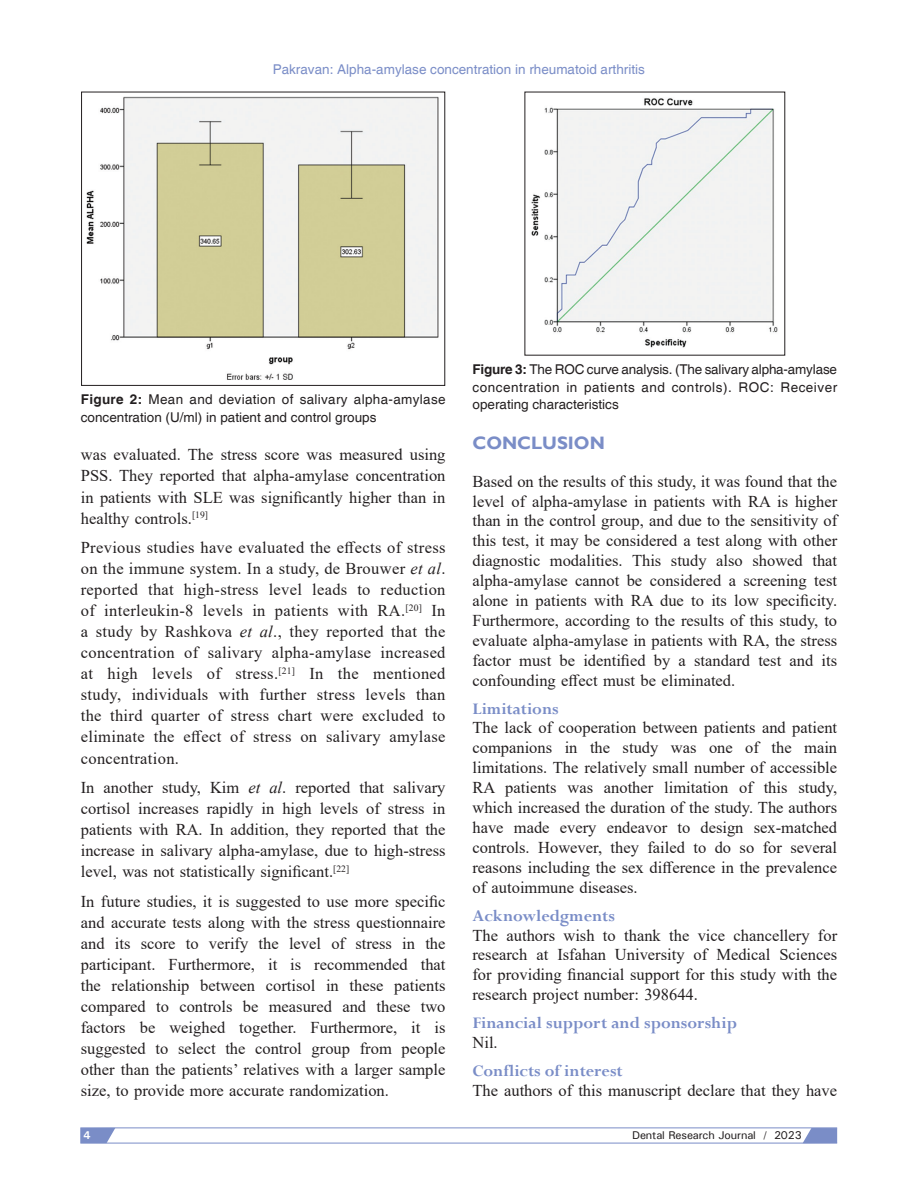
<style>
.page{position:relative;width:918px;height:1188px;background:#fff}
.page>*{position:absolute;margin:0;border:0;box-sizing:border-box;transform-origin:0 0}
.t1{font:700 18px "Perpetua";color:#7a8dc7}
.t2{font:700 18px "Gill Sans";color:#7a8dc7}
.TX{font:16.5px/21px "Times New Roman";color:#231f20;text-align:justify}
.FGC{font:13.5px/17.5px "Helvetica";color:#231f20}
.t3{font:13.5px "Helvetica";color:#7a8dc7}
.t4{font:500 11.25px "Univers";letter-spacing:-.01em;color:#231f20}
.t5{font:700 11.25px "Univers";color:#fff}
.s1{font-weight:700}
.s2{font-style:italic}
</style>
<div class="page">
<svg style="left:80px;top:1128px;width:758px;height:15px"></svg>
<img style="left:86px;top:96px;width:353px;height:284px">
<div style="left:81px;top:92px;width:364px;height:294px;border:1px solid #231f20"></div>
<img style="left:531px;top:98px;width:247px;height:250px">
<p class="t3" style="left:273px;top:61px;width:374px">Pakravan: Alpha‑amylase concentration in rheumatoid arthritis</p>
<p class="FGC" style="left:81px;top:391px;width:366px"><span class="s1">Figure 2:</span> Mean and deviation of salivary alpha‑amylase concentration (U/ml) in patient and control groups</p>
<p class="TX" style="left:81px;top:444px;width:366px">was evaluated. The stress score was measured using PSS. They reported that alpha‑amylase concentration in patients with SLE was significantly higher than in healthy controls.<sup>[19]</sup></p>
<p class="TX" style="left:81px;top:537px;width:366px">Previous studies have evaluated the effects of stress on the immune system. In a study, de Brouwer <span class="s2">et al</span>. reported that high‑stress level leads to reduction of interleukin‑8 levels in patients with RA.<sup>[20]</sup> In a study by Rashkova <span class="s2">et al</span>., they reported that the concentration of salivary alpha‑amylase increased at high levels of stress.<sup>[21]</sup> In the mentioned study, individuals with further stress levels than the third quarter of stress chart were excluded to eliminate the effect of stress on salivary amylase concentration.</p>
<p class="TX" style="left:81px;top:777px;width:366px">In another study, Kim <span class="s2">et al</span>. reported that salivary cortisol increases rapidly in high levels of stress in patients with RA. In addition, they reported that the increase in salivary alpha‑amylase, due to high‑stress level, was not statistically significant.<sup>[22]</sup></p>
<p class="TX" style="left:81px;top:890px;width:366px">In future studies, it is suggested to use more specific and accurate tests along with the stress questionnaire and its score to verify the level of stress in the participant. Furthermore, it is recommended that the relationship between cortisol in these patients compared to controls be measured and these two factors be weighed together. Furthermore, it is suggested to select the control group from people other than the patients’ relatives with a larger sample size, to provide more accurate randomization.</p>
<p class="FGC" style="left:473px;top:361px;width:366px;text-align:justify"><span class="s1">Figure 3:</span> The ROC curve analysis. (The salivary alpha‑amylase concentration in patients and controls). ROC: Receiver operating characteristics</p>
<h1 class="t2" style="left:472px;top:432px;width:134px">CONCLUSION</h1>
<p class="TX" style="left:472px;top:471px;width:366px;line-height:20px">Based on the results of this study, it was found that the level of alpha‑amylase in patients with RA is higher than in the control group, and due to the sensitivity of this test, it may be considered a test along with other diagnostic modalities. This study also showed that alpha‑amylase cannot be considered a screening test alone in patients with RA due to its low specificity.<br>Furthermore, according to the results of this study, to evaluate alpha‑amylase in patients with RA, the stress factor must be identified by a standard test and its confounding effect must be eliminated.</p>
<h2 class="t1" style="left:472px;top:697px;width:88px">Limitations</h2>
<p class="TX" style="left:472px;top:717px;width:366px;line-height:20px">The lack of cooperation between patients and patient companions in the study was one of the main limitations. The relatively small number of accessible RA patients was another limitation of this study, which increased the duration of the study. The authors have made every endeavor to design sex‑matched controls. However, they failed to do so for several reasons including the sex difference in the prevalence of autoimmune diseases.</p>
<h2 class="t1" style="left:472px;top:904px;width:144px">Acknowledgments</h2>
<p class="TX" style="left:472px;top:925px;width:366px;line-height:20px">The authors wish to thank the vice chancellery for research at Isfahan University of Medical Sciences for providing financial support for this study with the research project number: 398644.</p>
<h2 class="t1" style="left:472px;top:1012px;width:266px">Financial support and sponsorship</h2>
<p class="TX" style="left:472px;top:1032px;width:27px">Nil.</p>
<h2 class="t1" style="left:472px;top:1060px;width:152px">Conflicts of interest</h2>
<p class="TX" style="left:472px;top:1080px;width:366px">The authors of this manuscript declare that they have</p>
<p class="t5" style="left:84px;top:1128px;width:9px">4</p>
<p class="t4" style="left:632px;top:1128px;width:171px">Dental Research Journal / 2023</p>
</div>
